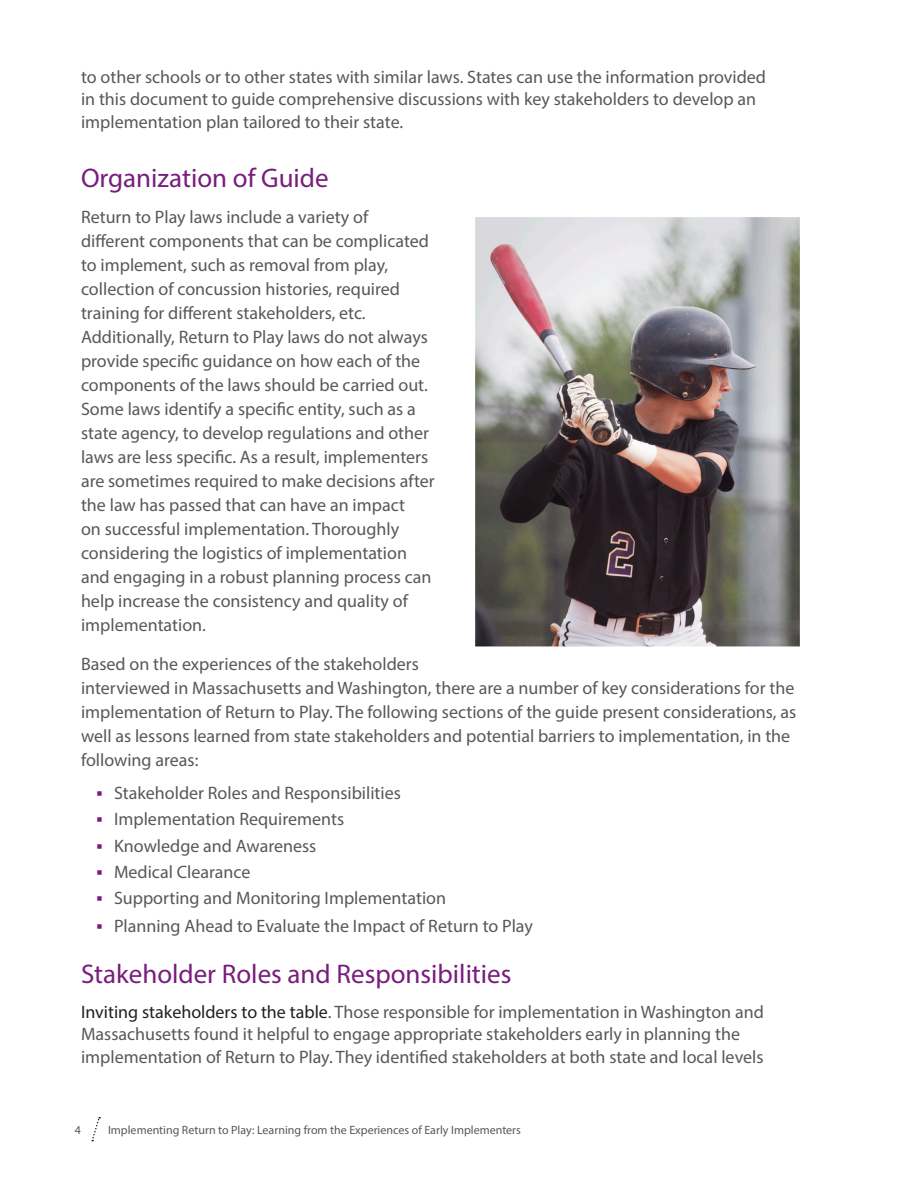
<style>
.page{position:relative;width:918px;height:1188px;background:#fff}
.page>*{position:absolute;margin:0;border:0;box-sizing:border-box;transform-origin:0 0}
.Heading_2{font:27px "Myriad Pro";color:#781d7d}
.t1{font:18px/24px "Myriad Pro";color:#57585a}
.t2{font:12px "Myriad Pro";color:#57585a}
.s1{color:#231f20}
</style>
<div class="page">
<svg style="left:91px;top:1117px;width:10px;height:24px"></svg>
<img style="left:475px;top:217px;width:325px;height:430px">
<p class="t1" style="left:81px;top:65px;width:687px;line-height:23px">to other schools or to other states with similar laws. States can use the information provided in this document to guide comprehensive discussions with key stakeholders to develop an implementation plan tailored to their state.</p>
<p class="Heading_2" style="left:81px;top:161px;width:249px">Organization of Guide</p>
<p class="t1" style="left:81px;top:204px;width:355px">Return to Play laws include a variety of different components that can be complicated to implement, such as removal from play, collection of concussion histories, required training for different stakeholders, etc.<br>Additionally, Return to Play laws do not always provide specific guidance on how each of the components of the laws should be carried out.<br>Some laws identify a specific entity, such as a state agency, to develop regulations and other laws are less specific. As a result, implementers are sometimes required to make decisions after the law has passed that can have an impact<br>on successful implementation. Thoroughly considering the logistics of implementation and engaging in a robust planning process can help increase the consistency and quality of implementation.</p>
<p class="t1" style="left:81px;top:651px;width:717px">Based on the experiences of the stakeholders<br>interviewed in Massachusetts and Washington, there are a number of key considerations for the implementation of Return to Play. The following sections of the guide present considerations, as well as lessons learned from state stakeholders and potential barriers to implementation, in the following areas:</p>
<p class="t1" style="left:114px;top:781px;width:288px">Stakeholder Roles and Responsibilities</p>
<p class="t1" style="left:114px;top:807px;width:232px">Implementation Requirements</p>
<p class="t1" style="left:114px;top:833px;width:204px">Knowledge and Awareness</p>
<p class="t1" style="left:114px;top:859px;width:138px">Medical Clearance</p>
<p class="t1" style="left:114px;top:885px;width:334px">Supporting and Monitoring Implementation</p>
<p class="t1" style="left:114px;top:914px;width:421px">Planning Ahead to Evaluate the Impact of Return to Play</p>
<p class="Heading_2" style="left:81px;top:958px;width:432px">Stakeholder Roles and Responsibilities</p>
<p class="t1" style="left:81px;top:1000px;width:684px;line-height:22.5px"><span class="s1">Inviting stakeholders to the table</span>. Those responsible for implementation in Washington and<br>Massachusetts found it helpful to engage appropriate stakeholders early in planning the implementation of Return to Play. They identified stakeholders at both state and local levels</p>
<p class="t2" style="left:75px;top:1123px;width:8px">4</p>
<p class="t2" style="left:108px;top:1123px;width:414px">Implementing Return to Play: Learning from the Experiences of Early Implementers</p>
</div>
